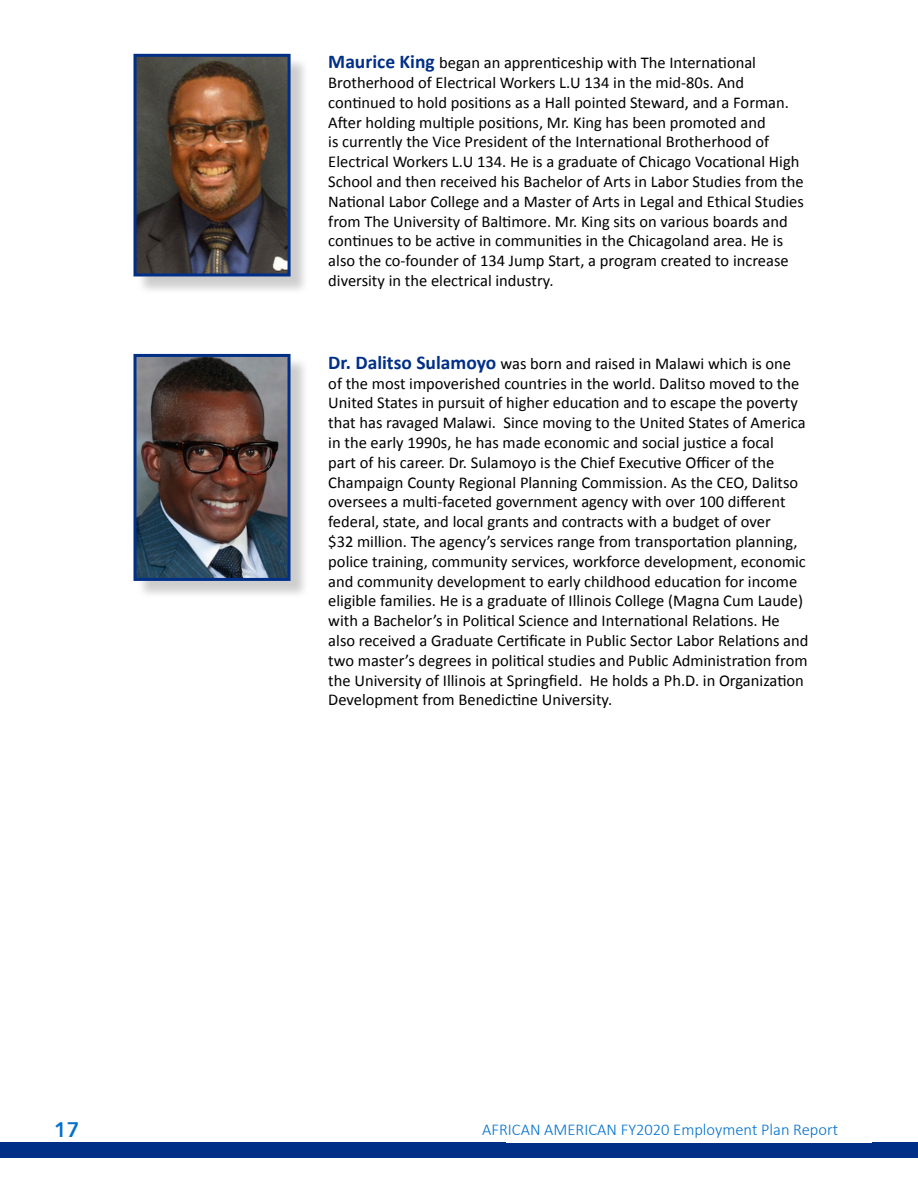
<style>
.page{position:relative;width:918px;height:1188px;background:#fff}
.page>*{position:absolute;margin:0;border:0;box-sizing:border-box;transform-origin:0 0}
.t1{font:600 21px "Avenir Next";color:#0070ce}
.t2{font:16.5px/19.8px "Calibri";color:#000}
.t3{font:300 16.5px "Calibri";color:#0070ce}
.t4{font:200 15px "Avenir Next";color:#0070ce}
.s1{font-weight:700;font-size:19.5px;color:#002f87}
</style>
<div class="page">
<div style="left:0;top:1142px;width:918px;height:15px;background:#002f87"></div>
<div style="left:136px;top:56px;width:173px;height:239px;background:#000;opacity:.2"></div>
<img style="left:138px;top:58px;width:149px;height:214px">
<div style="left:134px;top:54px;width:157px;height:222px;border:3px solid #002f87"></div>
<div style="left:136px;top:356px;width:173px;height:243px;background:#000;opacity:.2"></div>
<img style="left:138px;top:358px;width:149px;height:219px">
<div style="left:134px;top:354px;width:157px;height:227px;border:3px solid #002f87"></div>
<p class="t2" style="left:328px;top:53px;width:477px"><span class="s1">Maurice King</span> began an apprenticeship with The International Brotherhood of Electrical Workers L.U 134 in the mid-80s. And continued to hold positions as a Hall pointed Steward, and a Forman.<br>After holding multiple positions, Mr. King has been promoted and<br>is currently the Vice President of the International Brotherhood of Electrical Workers L.U 134. He is a graduate of Chicago Vocational High School and then received his Bachelor of Arts in Labor Studies from the National Labor College and a Master of Arts in Legal and Ethical Studies from The University of Baltimore. Mr. King sits on various boards and continues to be active in communities in the Chicagoland area. He is also the co-founder of 134 Jump Start, a program created to increase diversity in the electrical industry.</p>
<p class="t2" style="left:328px;top:353px;width:482px"><span class="s1">Dr. Dalitso Sulamoyo</span> was born and raised in Malawi which is one of the most impoverished countries in the world. Dalitso moved to the United States in pursuit of higher education and to escape the poverty that has ravaged Malawi. Since moving to the United States of America in the early 1990s, he has made economic and social justice a focal<br>part of his career. Dr. Sulamoyo is the Chief Executive Officer of the Champaign County Regional Planning Commission. As the CEO, Dalitso oversees a multi-faceted government agency with over 100 different federal, state, and local grants and contracts with a budget of over<br>$32 million. The agency’s services range from transportation planning, police training, community services, workforce development, economic and community development to early childhood education for income eligible families. He is a graduate of Illinois College (Magna Cum Laude) with a Bachelor’s in Political Science and International Relations. He also received a Graduate Certificate in Public Sector Labor Relations and two master’s degrees in political studies and Public Administration from the University of Illinois at Springfield. He holds a Ph.D. in Organization Development from Benedictine University.</p>
<p class="t1" style="left:54px;top:1112px;width:27px">17</p>
<p class="t3" style="left:482px;top:1120px;width:357px">AFRICAN AMERICAN FY2020 Employment Plan Report</p>
<p class="t4" style="left:520px;top:1116px;width:345px">HISPANIC/LATINX FY2020 Employment Plan Report</p>
</div>
